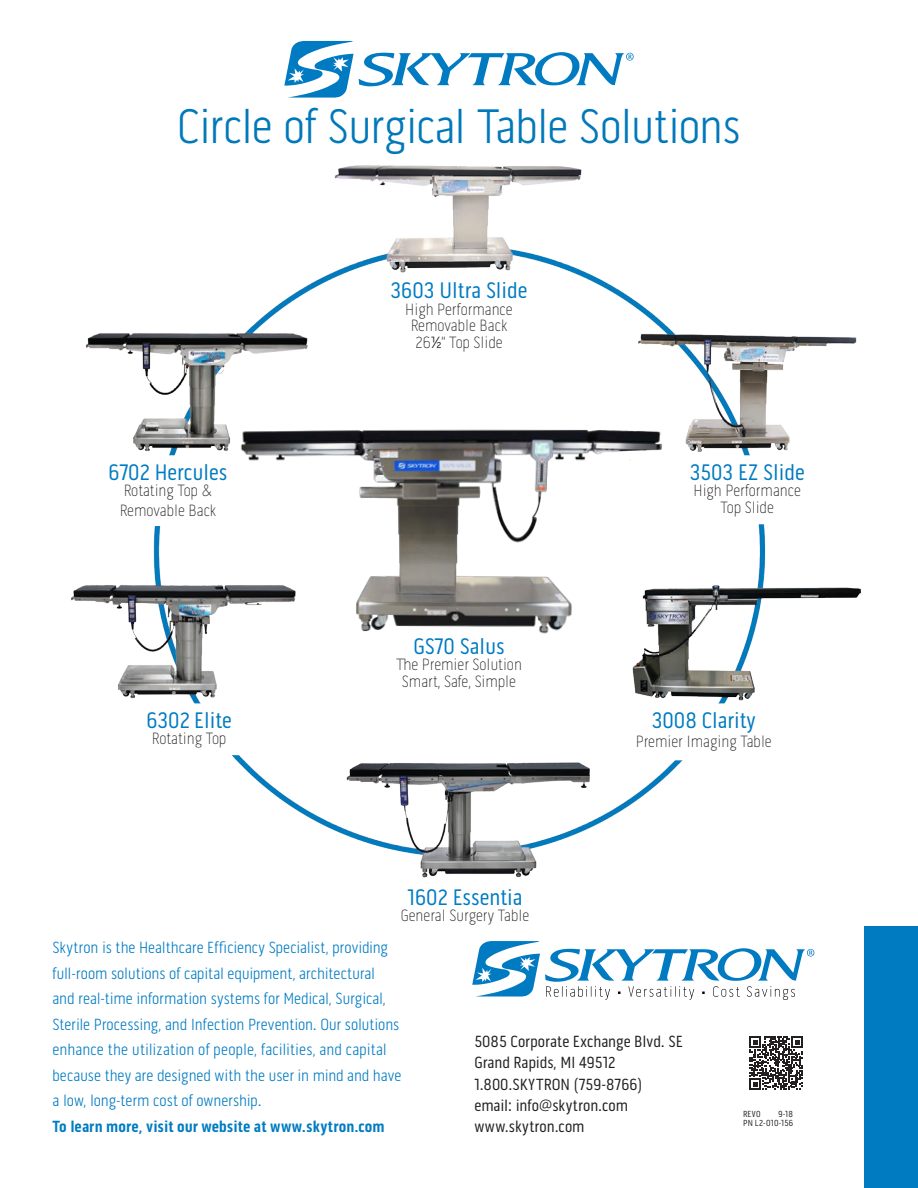
<style>
.page{position:relative;width:918px;height:1188px;background:#fff}
.page>*{position:absolute;margin:0;border:0;box-sizing:border-box;transform-origin:0 0}
.garamond_premier_pro{font:300 49.5px "Pill Gothic 300 mg";letter-spacing:-.02em;color:#0078ba}
.t1{font:22.95px "Pill Gothic 300 mg";color:#007bc2}
.t2{font:100 16.65px/16.5px "Pill Gothic 300 mg";color:#231f20;text-align:center}
.garamond_premier_pro-2{font:300 16.5px/25.5px "Pill Gothic 300 mg";color:#007bc2}
.t3{font:16.5px/21px "Pill Gothic 300 mg";color:#231f20}
.t4{font:9px "Pill Gothic 300 mg";letter-spacing:.03em;color:#231f20}
.s1{font-weight:300}
.s2{font-weight:700}
</style>
<div class="page">
<svg style="left:750px;top:1037px;width:53px;height:53px"></svg>
<div style="left:864px;top:926px;width:54px;height:262px;background:#007bc2"></div>
<svg style="left:472px;top:970px;width:327px;height:30px"></svg>
<img style="left:71px;top:165px;width:791px;height:805px">
<div style="left:103px;top:459px;width:129px;height:63px;background:#fff"></div>
<div style="left:683px;top:459px;width:129px;height:62px;background:#fff"></div>
<div style="left:379px;top:277px;width:160px;height:82px;background:#fff"></div>
<div style="left:379px;top:633px;width:160px;height:62px;background:#fff"></div>
<div style="left:143px;top:707px;width:93px;height:44px;background:#fff"></div>
<div style="left:397px;top:884px;width:136px;height:50px;background:#fff"></div>
<div style="left:628px;top:707px;width:151px;height:50px;background:#fff"></div>
<svg style="left:284px;top:41px;width:350px;height:57px"></svg>
<img style="left:230px;top:412px;width:440px;height:228px">
<p class="garamond_premier_pro" style="left:177px;top:98px;width:565px">Circle of Surgical Table Solutions</p>
<p class="t1" style="left:109px;top:459px;width:120px">6702 Hercules</p>
<p class="t2" style="left:120px;top:481px;width:98px;line-height:19.5px;text-align:left">Rotating Top &amp;<br>Removable Back</p>
<p class="t1" style="left:146px;top:707px;width:87px">6302 Elite</p>
<p class="t2" style="left:152px;top:730px;width:76px">Rotating Top</p>
<p class="t1" style="left:391px;top:277px;width:138px">3603 Ultra Slide</p>
<p class="t2" style="left:405px;top:301px;width:109px">High Performance<br>Removable Back<br>26<span class="s1">½</span>” Top Slide</p>
<p class="t1" style="left:413px;top:633px;width:93px">GS70 Salus</p>
<p class="t2" style="left:396px;top:657px;width:127px">The Premier Solution<br>Smart, Safe, Simple</p>
<p class="t1" style="left:407px;top:884px;width:117px">1602 Essentia</p>
<p class="t2" style="left:401px;top:907px;width:130px">General Surgery Table</p>
<p class="t1" style="left:690px;top:459px;width:116px">3503 EZ Slide</p>
<p class="t2" style="left:694px;top:482px;width:109px">High Performance<br>Top Slide</p>
<p class="t1" style="left:652px;top:707px;width:105px">3008 Clarity</p>
<p class="t2" style="left:636px;top:733px;width:137px">Premier Imaging Table</p>
<p class="garamond_premier_pro-2" style="left:52px;top:935px;width:351px">Skytron is the Healthcare Efficiency Specialist, providing full-room solutions of capital equipment, architectural and real-time information systems for Medical, Surgical, Sterile Processing, and Infection Prevention. Our solutions enhance the utilization of people, facilities, and capital because they are designed with the user in mind and have a low, long-term cost of ownership.<br><span class="s2">To learn more, visit our website at www.skytron.com</span></p>
<p class="t3" style="left:474px;top:1031px;width:210px">5085 Corporate Exchange Blvd. SE</p>
<p class="t3" style="left:474px;top:1052px;width:143px">Grand Rapids, MI 49512</p>
<p class="t3" style="left:474px;top:1074px;width:170px">1.800.SKYTRON (759-8766)</p>
<p class="t3" style="left:474px;top:1095px;width:155px">email: info@skytron.com www.skytron.com</p>
<p class="t4" style="left:743px;top:1109px;width:19px">REV0</p>
<p class="t4" style="left:778px;top:1109px;width:16px">9-18</p>
<p class="t4" style="left:743px;top:1118px;width:52px">PN L2-010-156</p>
</div>
